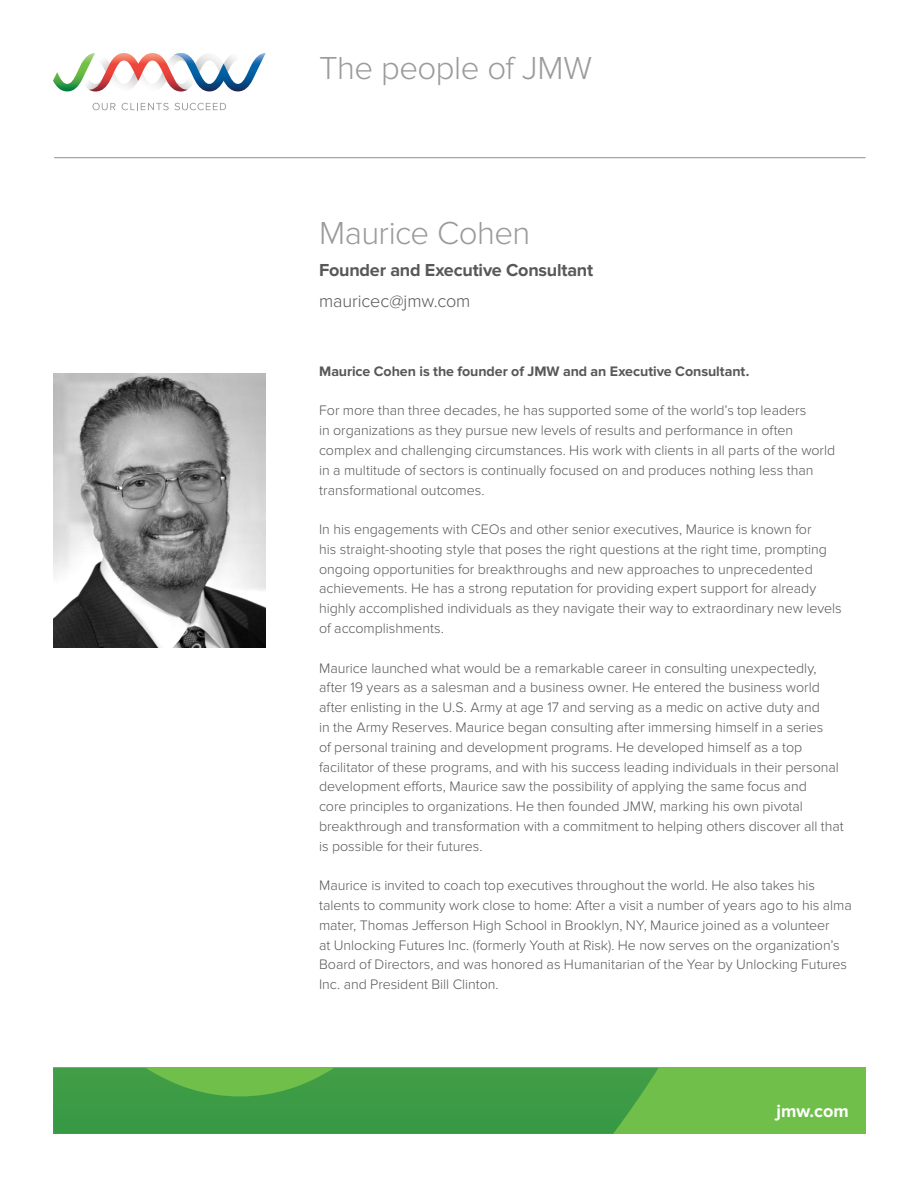
<style>
.page{position:relative;width:919px;height:1187px;background:#fff}
.page>*{position:absolute;margin:0;border:0;box-sizing:border-box;transform-origin:0 0}
.Name{font:300 33px "Proxima Nova";letter-spacing:-.015em;color:#9c9b9c}
.Subhead_2{font:700 18px "Proxima Nova";letter-spacing:-.01em;color:#57585a}
.Contact_Details{font:300 18px "Proxima Nova";letter-spacing:-.005em;color:#57585a}
.Boilerplate_-_web_ad{font:700 18px "Proxima Nova";color:#fff}
.Body{font:300 14.25px/19.8px "Proxima Nova";letter-spacing:-.005em;color:#57585a}
.Body-2{font:700 14.25px "Proxima Nova";letter-spacing:-.005em;color:#57585a}
</style>
<div class="page">
<svg style="left:92px;top:103px;width:23px;height:7px"></svg>
<svg style="left:122px;top:103px;width:104px;height:7px"></svg>
<svg style="left:53px;top:53px;width:213px;height:38px"></svg>
<div style="left:53px;top:1067px;width:812px;height:66px;background:#70bf4a"></div>
<svg style="left:53px;top:1068px;width:605px;height:65px;background:#429f46"></svg>
<hr style="left:54px;top:157px;width:811px;height:1px;background:#9c9b9c">
<img style="left:53px;top:373px;width:213px;height:274px">
<p class="Name" style="left:319px;top:49px;width:274px">The people of JMW</p>
<p class="Name" style="left:319px;top:214px;width:213px">Maurice Cohen</p>
<p class="Subhead_2" style="left:319px;top:259px;width:275px">Founder and Executive Consultant</p>
<p class="Contact_Details" style="left:319px;top:290px;width:153px">mauricec@jmw.com</p>
<p class="Body-2" style="left:319px;top:363px;width:431px">Maurice Cohen is the founder of JMW and an Executive Consultant.</p>
<p class="Body" style="left:319px;top:401px;width:517px">For more than three decades, he has supported some of the world’s top leaders<br>in organizations as they pursue new levels of results and performance in often complex and challenging circumstances. His work with clients in all parts of the world in a multitude of sectors is continually focused on and produces nothing less than transformational outcomes.</p>
<p class="Body" style="left:319px;top:519px;width:524px">In his engagements with CEOs and other senior executives, Maurice is known for<br>his straight-shooting style that poses the right questions at the right time, prompting ongoing opportunities for breakthroughs and new approaches to unprecedented achievements. He has a strong reputation for providing expert support for already highly accomplished individuals as they navigate their way to extraordinary new levels of accomplishments.</p>
<p class="Body" style="left:319px;top:658px;width:526px">Maurice launched what would be a remarkable career in consulting unexpectedly, after 19 years as a salesman and a business owner. He entered the business world after enlisting in the U.S. Army at age 17 and serving as a medic on active duty and<br>in the Army Reserves. Maurice began consulting after immersing himself in a series<br>of personal training and development programs. He developed himself as a top facilitator of these programs, and with his success leading individuals in their personal development efforts, Maurice saw the possibility of applying the same focus and<br>core principles to organizations. He then founded JMW, marking his own pivotal breakthrough and transformation with a commitment to helping others discover all that is possible for their futures.</p>
<p class="Body" style="left:319px;top:875px;width:534px">Maurice is invited to coach top executives throughout the world. He also takes his talents to community work close to home: After a visit a number of years ago to his alma mater, Thomas Jefferson High School in Brooklyn, NY, Maurice joined as a volunteer<br>at Unlocking Futures Inc. (formerly Youth at Risk). He now serves on the organization’s Board of Directors, and was honored as Humanitarian of the Year by Unlocking Futures Inc. and President Bill Clinton.</p>
<p class="Boilerplate_-_web_ad" style="left:776px;top:1100px;width:74px">jmw.com</p>
</div>
